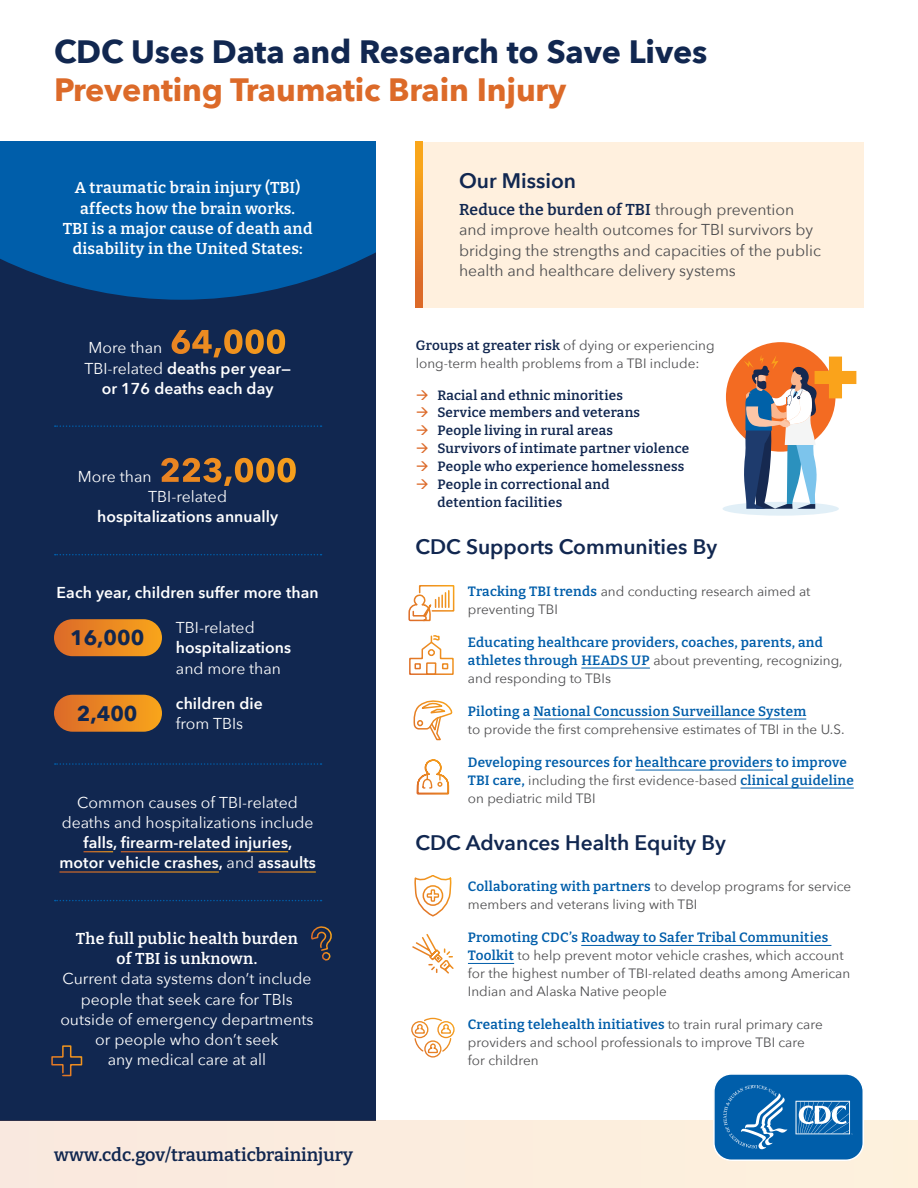
<style>
.page{position:relative;width:918px;height:1188px;background:#fff}
.page>*{position:absolute;margin:0;border:0;box-sizing:border-box;transform-origin:0 0}
.t1{font:700 32.25px "Avenir Next";letter-spacing:-.005em;color:#112750}
.t2{font:700 32.25px "Avenir Next";letter-spacing:-.005em;color:#dc6a29}
.t3{font:600 21px "Avenir Next";color:#112750}
.t4{font:700 21px "Avenir Next";color:#112750}
.t5{font:600 18px "Bitter";color:#112750}
.t6{font:15.75px/20.2px "Avenir Next";color:#fff;text-align:center}
.t7{font:600 15.75px/20.2px "Avenir Next";letter-spacing:.005em;color:#fff;text-align:center}
.t8{font:600 15.75px/20.2px "Bitter";letter-spacing:.02em;color:#fff;text-align:center}
.t9{font:15.75px/20.2px "Avenir Next";color:#4d4d4f}
.t10{font:600 15.75px "Bitter";letter-spacing:.02em;color:#112750}
.t11{font:13.5px/18px "Avenir Next";color:#4d4d4f}
.t12{font:600 13.5px "Bitter";letter-spacing:.02em;color:#005eaa}
.t13{font:600 13.5px/18px "Bitter";letter-spacing:.02em;color:#112750}
.s1{font-weight:400}
.s2{font-weight:700;font-size:33px}
.s3{font-family:"Avenir Next";font-weight:400;color:#4d4d4f}
.s4{font-family:"Bitter";font-weight:600;color:#112750}
.s5{color:#dc6a29}
.s6{font-family:"Bitter";font-weight:600;color:#005eaa}
</style>
<div class="page">
<div style="left:416px;top:142px;width:448px;height:165px;background:#fff0de"></div>
<svg style="left:416px;top:142px;width:7px;height:165px"></svg>
<div style="left:0;top:142px;width:375px;height:978px;background:#112750"></div>
<svg style="left:0;top:142px;width:375px;height:158px;fill:#005eaa"></svg>
<div style="left:0;top:1120px;width:918px;height:68px;background:#fbecde"></div>
<svg style="left:713px;top:1074px;width:151px;height:87px"></svg>
<hr style="left:581px;top:668px;width:69px;height:1px;background:#005eaa">
<hr style="left:533px;top:719px;width:273px;height:1px;background:#005eaa">
<hr style="left:635px;top:770px;width:138px;height:1px;background:#005eaa">
<hr style="left:740px;top:788px;width:114px;height:1px;background:#005eaa">
<svg style="left:84px;top:851px;width:29px;height:1px"></svg>
<hr style="left:121px;top:851px;width:167px;height:1px;background:#fff">
<hr style="left:59px;top:871px;width:160px;height:2px;background:#fff">
<hr style="left:258px;top:871px;width:58px;height:2px;background:#fff">
<svg style="left:55px;top:763px;width:267px;height:2px"></svg>
<hr style="left:581px;top:945px;width:250px;height:1px;background:#005eaa">
<hr style="left:468px;top:963px;width:46px;height:1px;background:#005eaa">
<svg style="left:409px;top:635px;width:45px;height:40px"></svg>
<svg style="left:414px;top:700px;width:39px;height:41px"></svg>
<svg style="left:416px;top:759px;width:34px;height:36px"></svg>
<svg style="left:408px;top:585px;width:47px;height:37px"></svg>
<svg style="left:414px;top:875px;width:38px;height:42px"></svg>
<svg style="left:411px;top:1017px;width:44px;height:41px"></svg>
<svg style="left:412px;top:934px;width:42px;height:40px"></svg>
<svg style="left:55px;top:425px;width:267px;height:2px"></svg>
<svg style="left:55px;top:900px;width:267px;height:1px"></svg>
<div style="left:54px;top:619px;width:108px;height:37px;background:linear-gradient(to right,#da6929,#f8a41a);border-radius:18px"></div>
<div style="left:54px;top:695px;width:108px;height:37px;background:linear-gradient(to right,#da6929,#f8a41a);border-radius:18px"></div>
<svg style="left:55px;top:554px;width:267px;height:1px"></svg>
<svg style="left:311px;top:926px;width:21px;height:35px"></svg>
<svg style="left:51px;top:1045px;width:32px;height:32px"></svg>
<div style="left:726px;top:342px;width:109px;height:110px;background:#f36b22;border-radius:50%"></div>
<div style="left:723px;top:502px;width:116px;height:14px;background:#e1eff7;border-radius:50%"></div>
<svg style="left:744px;top:355px;width:112px;height:154px"></svg>
<h1 class="t1" style="left:54px;top:24px;width:655px">CDC Uses Data and Research to Save Lives</h1>
<h1 class="t2" style="left:54px;top:62px;width:514px">Preventing Traumatic Brain Injury</h1>
<p class="t8" style="left:63px;top:177px;width:251px">A traumatic brain injury (TBI) affects how the brain works.<br>TBI is a major cause of death and disability in the United States:</p>
<p class="t7" style="left:84px;top:337px;width:208px"><span class="s1">More than</span> <span class="s2">64,000<br></span><span class="s1">TBI-related</span> deaths per year— or 176 deaths each day</p>
<p class="t6" style="left:78px;top:466px;width:221px">More than <span class="s2">223,000<br></span>TBI-related</p>
<p class="t7" style="left:97px;top:506px;width:183px">hospitalizations annually</p>
<p class="t7" style="left:57px;top:582px;width:264px">Each year, children suffer more than</p>
<p class="t6" style="left:176px;top:617px;width:80px">TBI-related</p>
<p class="t7" style="left:176px;top:637px;width:117px">hospitalizations</p>
<p class="t6" style="left:176px;top:657px;width:107px">and more than</p>
<h2 class="t4" style="left:70px;top:620px;width:76px">16,000</h2>
<h2 class="t4" style="left:77px;top:695px;width:62px">2,400</h2>
<p class="t7" style="left:176px;top:693px;width:89px">children die</p>
<p class="t6" style="left:176px;top:713px;width:69px">from TBIs</p>
<p class="t6" style="left:62px;top:791px;width:253px">Common causes of TBI-related deaths and hospitalizations include</p>
<p class="t7" style="left:59px;top:832px;width:258px">falls, firearm-related injuries, motor vehicle crashes, <span class="s1">and</span> assaults</p>
<p class="t8" style="left:76px;top:928px;width:224px">The full public health burden of TBI is unknown.</p>
<p class="t6" style="left:60px;top:968px;width:255px">Current data systems don’t include people that seek care for TBIs outside of emergency departments or people who don’t seek<br>any medical care at all</p>
<h3 class="t5" style="left:54px;top:1143px;width:301px">www.cdc.gov/traumaticbraininjury</h3>
<h2 class="t3" style="left:459px;top:163px;width:119px">Our Mission</h2>
<p class="t10" style="left:459px;top:200px;width:337px">Reduce the burden of TBI <span class="s3">through prevention</span></p>
<p class="t9" style="left:459px;top:219px;width:363px">and improve health outcomes for TBI survivors by bridging the strengths and capacities of the public health and healthcare delivery systems</p>
<p class="t11" style="left:416px;top:336px;width:300px"><span class="s4">Groups at greater risk</span> of dying or experiencing long-term health problems from a TBI include:</p>
<p class="t13" style="left:416px;top:385px;width:209px"><span class="s5">→</span> Racial and ethnic minorities</p>
<p class="t13" style="left:416px;top:403px;width:226px"><span class="s5">→</span> Service members and veterans</p>
<p class="t13" style="left:416px;top:421px;width:199px"><span class="s5">→</span> People living in rural areas</p>
<p class="t13" style="left:416px;top:439px;width:275px"><span class="s5">→</span> Survivors of intimate partner violence</p>
<p class="t13" style="left:416px;top:457px;width:270px"><span class="s5">→</span> People who experience homelessness</p>
<p class="t13" style="left:437px;top:475px;width:174px;text-indent:-22px"><span class="s5">→</span> People in correctional and detention facilities</p>
<h2 class="t3" style="left:416px;top:529px;width:303px">CDC Supports Communities By</h2>
<p class="t11" style="left:468px;top:582px;width:344px"><span class="s6">Tracking TBI trends</span> and conducting research aimed at preventing TBI</p>
<p class="t12" style="left:468px;top:634px;width:357px">Educating healthcare providers, coaches, parents, and</p>
<p class="t11" style="left:468px;top:651px;width:376px"><span class="s6">athletes through HEADS UP</span> about preventing, recognizing, and responding to TBIs</p>
<p class="t12" style="left:468px;top:703px;width:340px">Piloting a National Concussion Surveillance System</p>
<p class="t11" style="left:468px;top:720px;width:378px">to provide the first comprehensive estimates of TBI in the U.S.</p>
<p class="t12" style="left:468px;top:754px;width:380px">Developing resources for healthcare providers to improve</p>
<p class="t11" style="left:468px;top:771px;width:387px"><span class="s6">TBI care,</span> including the first evidence-based <span class="s6">clinical guideline </span>on pediatric mild TBI</p>
<h2 class="t3" style="left:416px;top:825px;width:312px">CDC Advances Health Equity By</h2>
<p class="t11" style="left:468px;top:877px;width:385px"><span class="s6">Collaborating with partners</span> to develop programs for service members and veterans living with TBI</p>
<p class="t12" style="left:468px;top:929px;width:362px">Promoting CDC’s Roadway to Safer Tribal Communities</p>
<p class="t11" style="left:468px;top:946px;width:384px"><span class="s6">Toolkit</span> to help prevent motor vehicle crashes, which account for the highest number of TBI-related deaths among American<br>Indian and Alaska Native people</p>
<p class="t12" style="left:468px;top:1016px;width:356px">Creating telehealth initiatives <span class="s3">to train rural primary care</span></p>
<p class="t11" style="left:468px;top:1033px;width:338px">providers and school professionals to improve TBI care for children</p>
</div>
